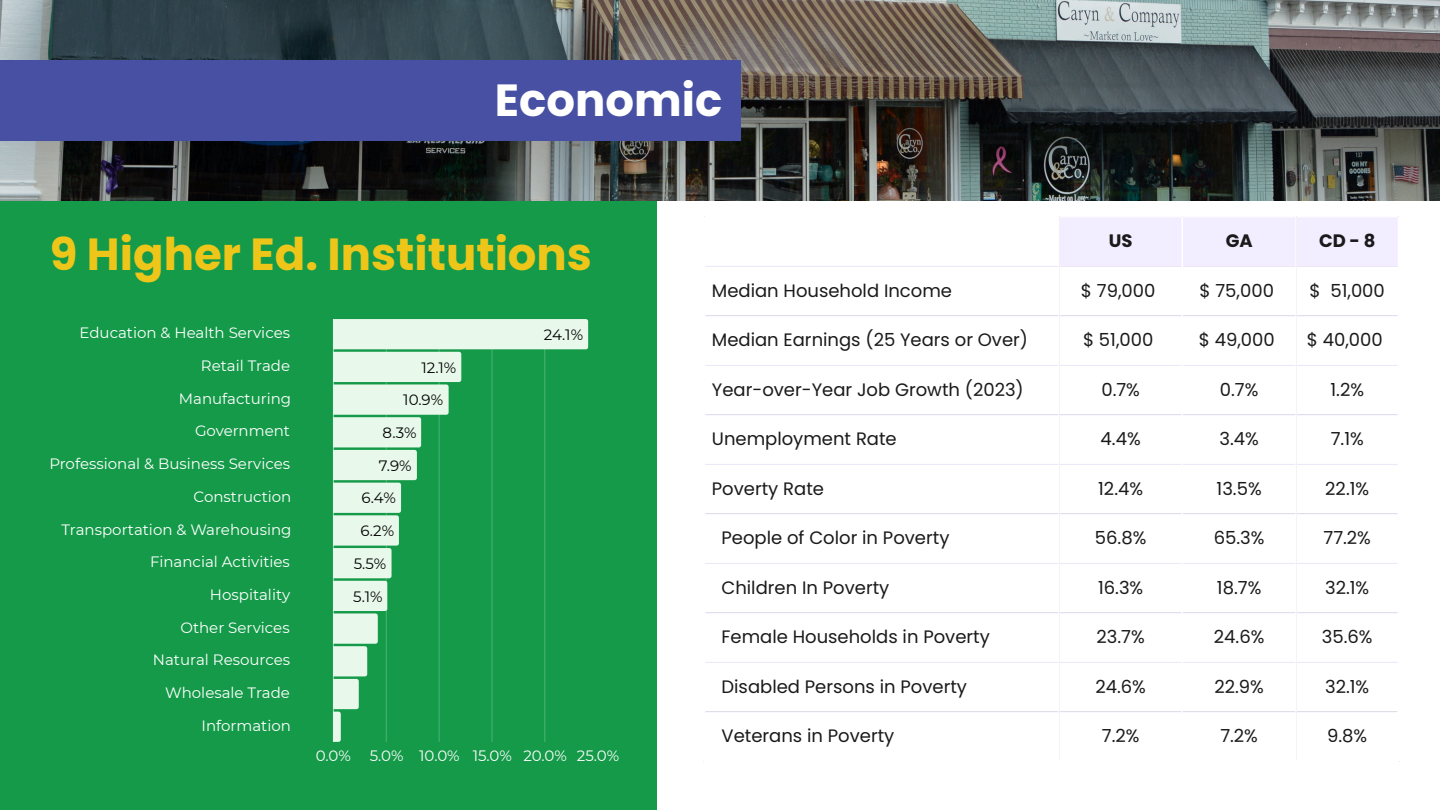
<style>
.page{position:relative;width:1440px;height:810px;background:#fff}
.page>*{position:absolute;margin:0;border:0;box-sizing:border-box;transform-origin:0 0}
.t1{font:700 45px "Poppins";color:#eec61a}
.t2{font:700 45px "Poppins";color:#fff}
.t3{font:18px "Poppins";color:#000}
.t4{font:700 18px "Poppins";color:#000}
.t5{font:15px/32.7px "Montserrat";color:#fff;text-align:right}
.t6{font:15px "Montserrat";color:#000}
</style>
<div class="page">
<img style="left:0;top:0;width:1440px;height:201px">
<div style="left:0;top:201px;width:657px;height:609px;background:#149a49"></div>
<div style="left:1060px;top:218px;width:338px;height:48px;background:#f2edff"></div>
<hr style="left:705px;top:266px;width:693px;height:1px;background:#f1ebff">
<hr style="left:705px;top:315px;width:693px;height:1px;background:#f1ebff">
<hr style="left:705px;top:365px;width:693px;height:1px;background:#f1ebff">
<hr style="left:705px;top:414px;width:693px;height:1px;background:#f1ebff">
<hr style="left:705px;top:464px;width:693px;height:1px;background:#f1ebff">
<hr style="left:705px;top:513px;width:693px;height:1px;background:#f1ebff">
<hr style="left:705px;top:563px;width:693px;height:1px;background:#f1ebff">
<hr style="left:705px;top:612px;width:693px;height:1px;background:#f1ebff">
<hr style="left:705px;top:662px;width:693px;height:1px;background:#f1ebff">
<hr style="left:705px;top:711px;width:693px;height:1px;background:#f1ebff">
<hr style="left:1058px;top:217px;width:2px;height:544px;background:#fff">
<hr style="left:1182px;top:217px;width:1px;height:544px;background:#fff">
<hr style="left:1295px;top:217px;width:2px;height:544px;background:#fff">
<svg style="left:333px;top:319px;width:255px;height:423px"></svg>
<div style="left:0;top:60px;width:740px;height:81px;background:#4750a2"></div>
<p class="t2" style="left:495px;top:69px;width:229px">Economic</p>
<p class="t1" style="left:50px;top:222px;width:544px">9 Higher Ed. Institutions</p>
<p class="t5" style="left:49px;top:317px;width:244px">Education &amp; Health Services<br>Retail Trade<br>Manufacturing<br>Government<br>Professional &amp; Business Services<br>Construction<br>Transportation &amp; Warehousing<br>Financial Activities<br>Hospitality<br>Other Services<br>Natural Resources<br>Wholesale Trade<br>Information</p>
<p class="t6" style="left:544px;top:325px;width:41px">24.1%</p>
<p class="t6" style="left:421px;top:358px;width:36px">12.1%</p>
<p class="t6" style="left:403px;top:391px;width:41px">10.9%</p>
<p class="t6" style="left:383px;top:423px;width:35px">8.3%</p>
<p class="t6" style="left:379px;top:456px;width:34px">7.9%</p>
<p class="t6" style="left:362px;top:489px;width:36px">6.4%</p>
<p class="t6" style="left:360px;top:522px;width:35px">6.2%</p>
<p class="t6" style="left:354px;top:554px;width:34px">5.5%</p>
<p class="t6" style="left:353px;top:587px;width:31px">5.1%</p>
<p class="t5" style="left:316px;top:740px;width:305px">0.0% 5.0% 10.0% 15.0% 20.0% 25.0%</p>
<p class="t4" style="left:1109px;top:228px;width:25px">US</p>
<p class="t4" style="left:1226px;top:228px;width:28px">GA</p>
<p class="t4" style="left:1319px;top:228px;width:58px">CD-8</p>
<p class="t3" style="left:712px;top:278px;width:242px">Median Household Income</p>
<p class="t3" style="left:1081px;top:278px;width:76px">$ 79,000</p>
<p class="t3" style="left:1199px;top:278px;width:76px">$ 75,000</p>
<p class="t3" style="left:1310px;top:278px;width:77px">$ 51,000</p>
<p class="t3" style="left:712px;top:327px;width:318px">Median Earnings (25 Years or Over)</p>
<p class="t3" style="left:1083px;top:327px;width:72px">$ 51,000</p>
<p class="t3" style="left:1199px;top:327px;width:78px">$ 49,000</p>
<p class="t3" style="left:1307px;top:327px;width:78px">$ 40,000</p>
<p class="t3" style="left:712px;top:377px;width:313px">Year-over-Year Job Growth (2023)</p>
<p class="t3" style="left:1101px;top:377px;width:40px">0.7%</p>
<p class="t3" style="left:1220px;top:377px;width:40px">0.7%</p>
<p class="t3" style="left:1330px;top:377px;width:35px">1.2%</p>
<p class="t3" style="left:712px;top:426px;width:186px">Unemployment Rate</p>
<p class="t3" style="left:1101px;top:426px;width:42px">4.4%</p>
<p class="t3" style="left:1219px;top:426px;width:41px">3.4%</p>
<p class="t3" style="left:1331px;top:426px;width:35px">7.1%</p>
<p class="t3" style="left:712px;top:476px;width:114px">Poverty Rate</p>
<p class="t3" style="left:1098px;top:476px;width:46px">12.4%</p>
<p class="t3" style="left:1217px;top:476px;width:47px">13.5%</p>
<p class="t3" style="left:1325px;top:476px;width:45px">22.1%</p>
<p class="t3" style="left:722px;top:525px;width:230px">People of Color in Poverty</p>
<p class="t3" style="left:1095px;top:525px;width:53px">56.8%</p>
<p class="t3" style="left:1214px;top:525px;width:52px">65.3%</p>
<p class="t3" style="left:1324px;top:525px;width:49px">77.2%</p>
<p class="t3" style="left:722px;top:575px;width:169px">Children In Poverty</p>
<p class="t3" style="left:1098px;top:575px;width:47px">16.3%</p>
<p class="t3" style="left:1217px;top:575px;width:46px">18.7%</p>
<p class="t3" style="left:1325px;top:575px;width:46px">32.1%</p>
<p class="t3" style="left:722px;top:624px;width:270px">Female Households in Poverty</p>
<p class="t3" style="left:1097px;top:624px;width:50px">23.7%</p>
<p class="t3" style="left:1214px;top:624px;width:52px">24.6%</p>
<p class="t3" style="left:1322px;top:624px;width:52px">35.6%</p>
<p class="t3" style="left:722px;top:674px;width:247px">Disabled Persons in Poverty</p>
<p class="t3" style="left:1095px;top:674px;width:52px">24.6%</p>
<p class="t3" style="left:1214px;top:674px;width:51px">22.9%</p>
<p class="t3" style="left:1325px;top:674px;width:46px">32.1%</p>
<p class="t3" style="left:722px;top:723px;width:174px">Veterans in Poverty</p>
<p class="t3" style="left:1102px;top:723px;width:39px">7.2%</p>
<p class="t3" style="left:1220px;top:723px;width:39px">7.2%</p>
<p class="t3" style="left:1327px;top:723px;width:42px">9.8%</p>
</div>
